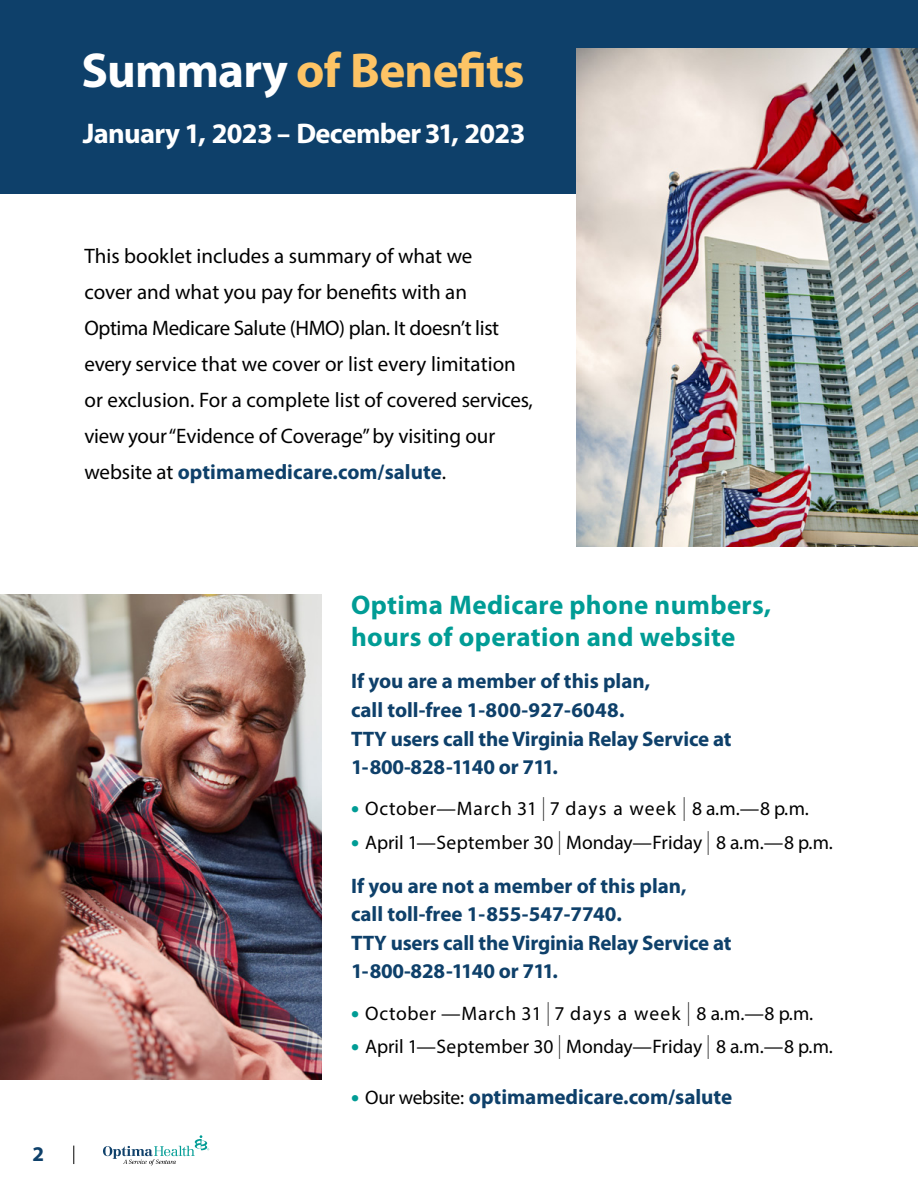
<style>
.page{position:relative;width:918px;height:1188px;background:#fff}
.page>*{position:absolute;margin:0;border:0;box-sizing:border-box;transform-origin:0 0}
.t1{font:700 49.2px "Myriad Pro";letter-spacing:-.015em;color:#fec465}
.t2{font:700 28.5px "Myriad Pro";letter-spacing:-.025em;color:#fff}
.t3{font:700 27px/31.5px "Myriad Pro";letter-spacing:.015em;color:#009c95}
.t4{font:700 21.15px "Myriad Pro";color:#0e406a}
.t5{font:21px/36px "Myriad Pro";letter-spacing:-.005em;color:#000}
.t6{font:700 21px/28.5px "Myriad Pro";letter-spacing:-.01em;color:#0e406a}
.t7{font:19.5px "Myriad Pro";letter-spacing:.015em;color:#000}
.t8{font:19.5px "Myriad Pro";letter-spacing:.045em;color:#000}
.s1{color:#fff}
.s2{font-weight:700;color:#0e406a}
.s3{font-weight:900;font-size:22.2px;color:#009c95}
.s4{font-weight:300;font-stretch:condensed;font-size:23.85px}
.s5{font-weight:400;font-size:19.5px;color:#000}
</style>
<div class="page">
<div style="left:0;top:0;width:918px;height:194px;background:#0e406a"></div>
<svg style="left:74px;top:1146px;width:1px;height:18px"></svg>
<img style="left:577px;top:49px;width:341px;height:497px">
<svg style="left:103px;top:1135px;width:106px;height:30px"></svg>
<img style="left:0;top:594px;width:321px;height:486px">
<p class="t1" style="left:81px;top:38px;width:445px"><span class="s1">Summary</span> of Benefits</p>
<p class="t2" style="left:83px;top:115px;width:444px">January 1, 2023 – December 31, 2023</p>
<p class="t5" style="left:84px;top:238px;width:450px">This booklet includes a summary of what we<br>cover and what you pay for benefits with an Optima Medicare Salute (HMO) plan. It doesn’t list every service that we cover or list every limitation or exclusion. For a complete list of covered services, view your “Evidence of Coverage” by visiting our website at <span class="s2">optimamedicare.com/salute</span>.</p>
<p class="t6" style="left:32px;top:1139px;width:13px">2</p>
<p class="t3" style="left:351px;top:589px;width:422px">Optima Medicare phone numbers, hours of operation and website</p>
<p class="t6" style="left:351px;top:666px;width:301px">If you are a member of this plan,</p>
<p class="t6" style="left:351px;top:695px;width:275px">call toll-free 1-800-927-6048.</p>
<p class="t6" style="left:351px;top:724px;width:382px">TTY users call the Virginia Relay Service at<br>1-800-828-1140 or 711.</p>
<p class="t8" style="left:351px;top:797px;width:459px"><span class="s3">•</span> October—March 31 <span class="s4">|</span> 7 days a week <span class="s4">|</span> 8 a.m.—8 p.m.</p>
<p class="t7" style="left:351px;top:830px;width:483px"><span class="s3">•</span> April 1—September 30 <span class="s4">|</span> Monday—Friday <span class="s4">|</span> 8 a.m.—8 p.m.</p>
<p class="t6" style="left:351px;top:871px;width:337px">If you are not a member of this plan,</p>
<p class="t6" style="left:351px;top:899px;width:272px">call toll-free 1-855-547-7740.</p>
<p class="t6" style="left:351px;top:928px;width:382px">TTY users call the Virginia Relay Service at<br>1-800-828-1140 or 711.</p>
<p class="t8" style="left:351px;top:1001px;width:464px"><span class="s3">•</span> October —March 31 <span class="s4">|</span> 7 days a week <span class="s4">|</span> 8 a.m.—8 p.m.</p>
<p class="t7" style="left:351px;top:1034px;width:483px"><span class="s3">•</span> April 1—September 30 <span class="s4">|</span> Monday—Friday <span class="s4">|</span> 8 a.m.—8 p.m.</p>
<p class="t4" style="left:351px;top:1083px;width:383px"><span class="s3">•</span> <span class="s5">Our website:</span> optimamedicare.com/salute</p>
</div>
